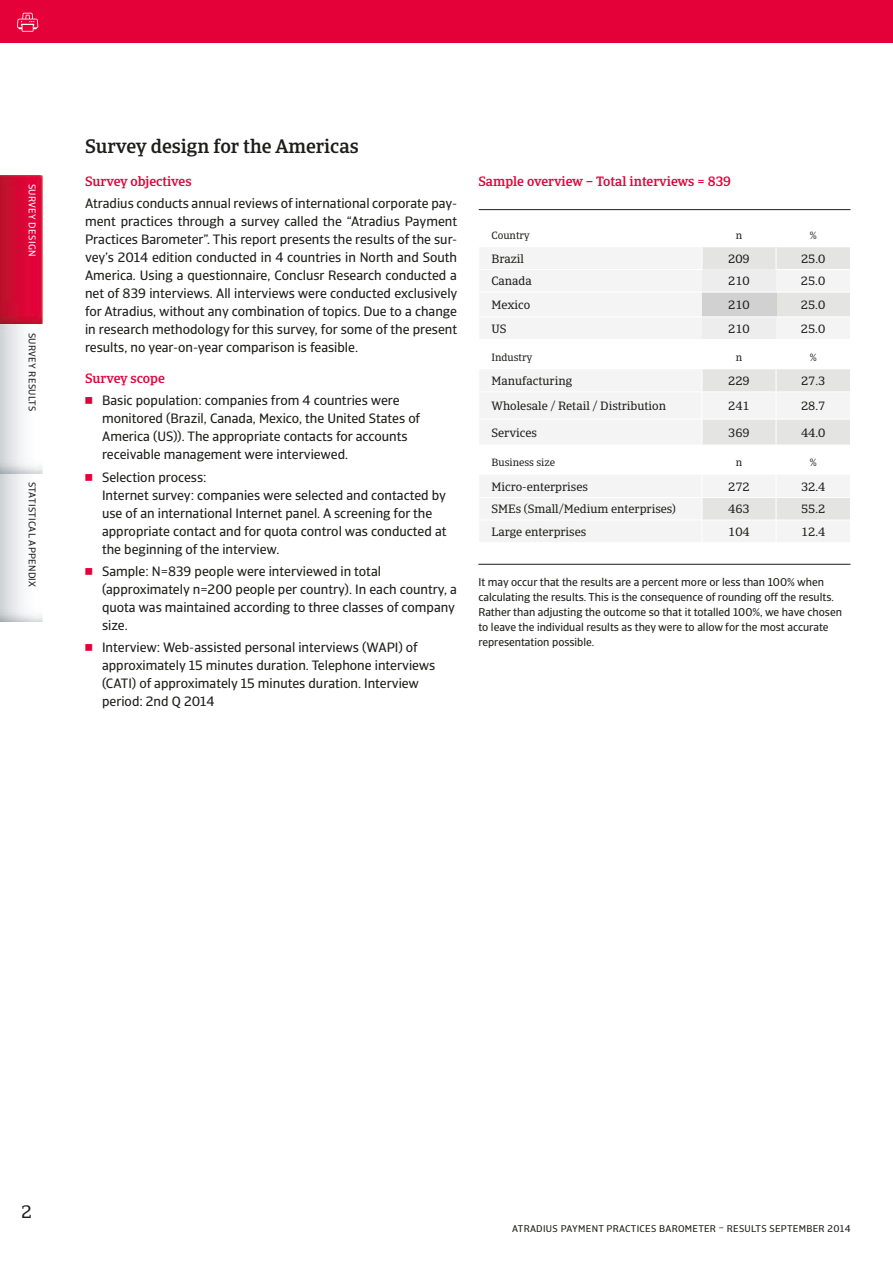
<style>
.page{position:relative;width:893px;height:1263px;background:#fff}
.page>*{position:absolute;margin:0;border:0;box-sizing:border-box;transform-origin:0 0}
.t1{font:500 19.5px "Catalana";color:#1d1d1b}
.t2{font:18px "Catalana";color:#1d1d1b}
.t3{font:13.5px/18px "Catalana Sans";color:#1d1d1b}
.t4{font:500 13.5px "Catalana";color:#e4013a}
.t5{font:12px "Catalana";color:#1d1d1b}
.t6{font:11.25px/15px "Catalana Sans";color:#1d1d1b}
.t7{font:10.5px "Catalana";color:#1d1d1b}
.t8{font:9.75px "Catalana Sans";letter-spacing:.03em;color:#1d1d1b}
.t9{font:9.75px "Catalana Sans";letter-spacing:.03em;color:#fff}
.s1{font-family:"Universal Newswith Comm Pi";color:#e4013a}
</style>
<div class="page">
<div style="left:0;top:0;width:893px;height:43px;background:#e4013a"></div>
<svg style="left:17px;top:13px;width:21px;height:19px"></svg>
<img style="left:0;top:175px;width:43px;height:447px">
<hr style="left:479px;top:209px;width:223px;height:1px;background:#1d1d1b">
<hr style="left:702px;top:209px;width:74px;height:1px;background:#1d1d1b">
<hr style="left:776px;top:209px;width:74px;height:1px;background:#1d1d1b">
<svg style="left:480px;top:247px;width:370px;height:295px"></svg>
<hr style="left:478px;top:564px;width:372px;height:1px;background:#1d1d1b">
<p class="t9" style="left:38px;top:184px;width:74px;rotate:90deg">SURVEY DESIGN</p>
<p class="t8" style="left:38px;top:333px;width:80px;rotate:90deg">SURVEY RESULTS</p>
<p class="t8" style="left:38px;top:482px;width:107px;rotate:90deg">STATISTICAL APPENDIX</p>
<h1 class="t1" style="left:85px;top:134px;width:275px">Survey design for the Americas</h1>
<p class="t4" style="left:85px;top:173px;width:108px">Survey objectives</p>
<p class="t3" style="left:85px;top:195px;width:374px;text-align:justify">Atradius conducts annual reviews of international corporate pay&shy;ment practices through a survey called the “Atradius Payment Practices Barometer”. This report presents the results of the sur&shy;vey’s 2014 edition conducted in 4 countries in North and South America. Using a questionnaire, Conclusr Research conducted a net of 839 interviews. All interviews were conducted exclusively for Atradius, without any combination of topics. Due to a change in research methodology for this survey, for some of the present results, no year-on-year comparison is feasible.</p>
<p class="t4" style="left:85px;top:370px;width:81px">Survey scope</p>
<p class="t3" style="left:102px;top:392px;width:320px;text-indent:-17px"><span class="s1">77</span> Basic population: companies from 4 countries were monitored (Brazil, Canada, Mexico, the United States of America (US)). The appropriate contacts for accounts receivable management were interviewed.</p>
<p class="t3" style="left:102px;top:468px;width:346px;text-indent:-17px"><span class="s1">77</span> Selection process:<br>Internet survey: companies were selected and contacted by use of an international Internet panel. A screening for the appropriate contact and for quota control was conducted at the beginning of the interview.</p>
<p class="t3" style="left:102px;top:562px;width:356px;text-indent:-17px"><span class="s1">77</span> Sample: N=839 people were interviewed in total (approximately n=200 people per country). In each country, a quota was maintained according to three classes of company size.</p>
<p class="t3" style="left:102px;top:639px;width:335px;text-indent:-17px"><span class="s1">77</span> Interview: Web-assisted personal interviews (WAPI) of approximately 15 minutes duration. Telephone interviews (CATI) of approximately 15 minutes duration. Interview period: 2nd Q 2014</p>
<p class="t4" style="left:478px;top:173px;width:254px">Sample overview – Total interviews = 839</p>
<p class="t7" style="left:491px;top:229px;width:40px">Country</p>
<p class="t7" style="left:736px;top:229px;width:8px">n</p>
<p class="t7" style="left:810px;top:229px;width:8px">%</p>
<p class="t5" style="left:491px;top:251px;width:34px">Brazil</p>
<p class="t5" style="left:728px;top:251px;width:23px">209</p>
<p class="t5" style="left:801px;top:251px;width:26px">25.0</p>
<p class="t5" style="left:491px;top:274px;width:42px">Canada</p>
<p class="t5" style="left:728px;top:274px;width:23px">210</p>
<p class="t5" style="left:801px;top:274px;width:26px">25.0</p>
<p class="t5" style="left:491px;top:298px;width:40px">Mexico</p>
<p class="t5" style="left:728px;top:298px;width:23px">210</p>
<p class="t5" style="left:801px;top:298px;width:26px">25.0</p>
<p class="t5" style="left:491px;top:321px;width:17px">US</p>
<p class="t5" style="left:728px;top:321px;width:23px">210</p>
<p class="t5" style="left:801px;top:321px;width:26px">25.0</p>
<p class="t7" style="left:491px;top:351px;width:43px">Industry</p>
<p class="t7" style="left:736px;top:351px;width:8px">n</p>
<p class="t7" style="left:810px;top:351px;width:8px">%</p>
<p class="t5" style="left:491px;top:374px;width:82px">Manufacturing</p>
<p class="t5" style="left:728px;top:374px;width:23px">229</p>
<p class="t5" style="left:801px;top:374px;width:26px">27.3</p>
<p class="t5" style="left:491px;top:399px;width:176px">Wholesale / Retail / Distribution</p>
<p class="t5" style="left:728px;top:399px;width:23px">241</p>
<p class="t5" style="left:801px;top:399px;width:26px">28.7</p>
<p class="t5" style="left:491px;top:425px;width:47px">Services</p>
<p class="t5" style="left:728px;top:425px;width:23px">369</p>
<p class="t5" style="left:801px;top:425px;width:26px">44.0</p>
<p class="t7" style="left:491px;top:456px;width:65px">Business size</p>
<p class="t7" style="left:736px;top:456px;width:8px">n</p>
<p class="t7" style="left:810px;top:456px;width:8px">%</p>
<p class="t5" style="left:491px;top:479px;width:98px">Micro-enterprises</p>
<p class="t5" style="left:728px;top:479px;width:23px">272</p>
<p class="t5" style="left:801px;top:479px;width:26px">32.4</p>
<p class="t5" style="left:491px;top:502px;width:186px">SMEs (Small/Medium enterprises)</p>
<p class="t5" style="left:728px;top:502px;width:23px">463</p>
<p class="t5" style="left:801px;top:502px;width:26px">55.2</p>
<p class="t5" style="left:491px;top:524px;width:96px">Large enterprises</p>
<p class="t5" style="left:728px;top:524px;width:23px">104</p>
<p class="t5" style="left:801px;top:524px;width:26px">12.4</p>
<p class="t6" style="left:478px;top:574px;width:365px">It may occur that the results are a percent more or less than 100% when calculating the results. This is the consequence of rounding off the results.<br>Rather than adjusting the outcome so that it totalled 100%, we have chosen to leave the individual results as they were to allow for the most accurate representation possible.</p>
<h2 class="t2" style="left:21px;top:1201px;width:12px">2</h2>
<p class="t8" style="left:512px;top:1223px;width:340px">ATRADIUS PAYMENT PRACTICES BAROMETER – RESULTS SEPTEMBER 2014</p>
</div>
